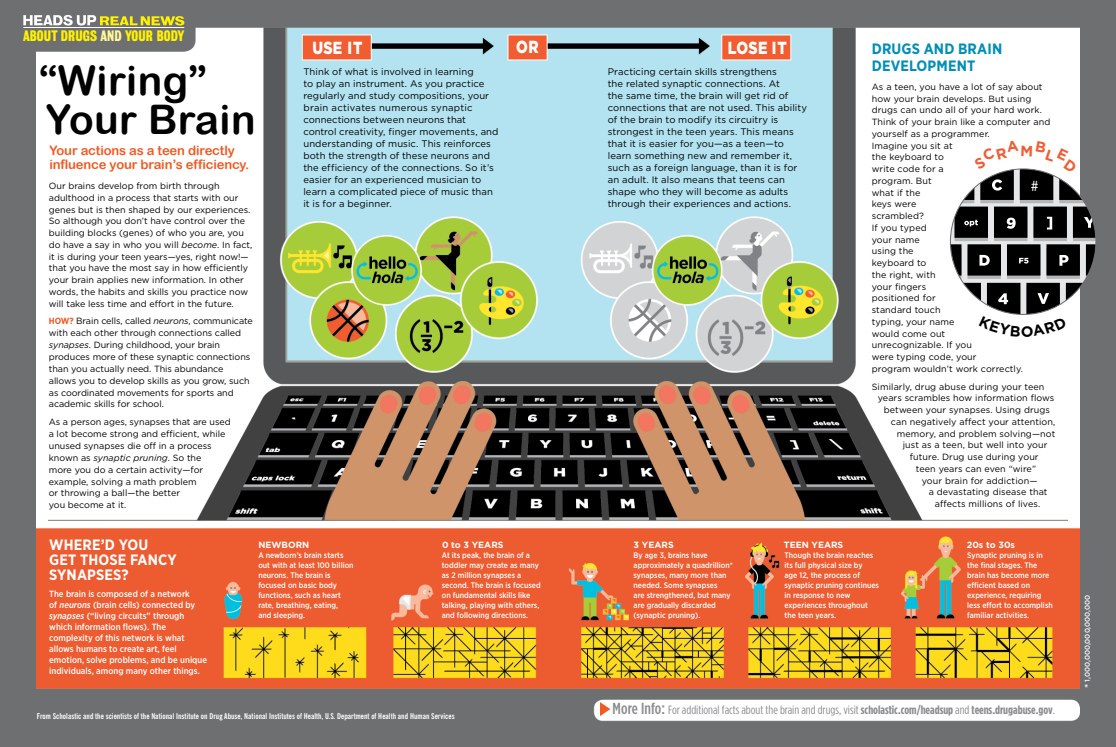
<style>
.page{position:relative;width:1116px;height:747px;background:#fff}
.page>*{position:absolute;margin:0;border:0;box-sizing:border-box;transform-origin:0 0}
.t1{font:40.8px/39.5px "Arial Rounded MT Bold";letter-spacing:.01em;color:#000}
.t2{font:900 17.5px "Gotham";letter-spacing:.03em;color:#fff;scale:.81 1}
.t3{font:900 15.6px "Gotham HTF";color:#fff}
.t4{font:700 15px/15px "Gotham Narrow";letter-spacing:.01em;color:#fff}
.t5{font:700 15px/17px "Gotham Narrow";letter-spacing:.01em;color:#008eb7}
.t6{font:13.8px "Bureau Grotesque Three Seven";letter-spacing:.005em;color:#fff200}
.t7{font:13px/14px "Arial Rounded MT Bold";letter-spacing:-.01em;color:#f15a22}
.t8{font:12px "Gotham Condensed";color:#8a8c8e;scale:1.08 1}
.t9{font:9.5px/12px "Gotham";letter-spacing:.01em;color:#000}
.t10{font:9px/11.8px "Gotham";color:#000}
.t11{font:500 9px/11px "Gotham Narrow";color:#fff}
.t12{font:700 9px "Gotham";color:#fff}
.t13{font:500 8px/10px "Gotham Narrow";color:#fff}
.t14{font:700 condensed 8px "News Gothic BT";letter-spacing:.005em;color:#fff}
.t15{font:500 7px "Gotham";color:#fff}
.s1{color:#fff799}
.s2{font-style:italic}
.s3{font-family:"Gotham Narrow";font-weight:700;color:#f15a22}
.s4{font-size:10px}
.s5{font-weight:500;font-size:16px}
.s6{font-weight:700}
</style>
<div class="page">
<img style="left:0;top:0;width:1116px;height:747px">
<hr style="left:23px;top:27px;width:161px;height:1px;background:#fff">
<svg style="left:23px;top:15px;width:161px;height:11px"></svg>
<svg style="left:600px;top:702px;width:10px;height:14px"></svg>
<svg style="left:227px;top:596px;width:11px;height:11px"></svg>
<svg style="left:407px;top:595px;width:11px;height:11px"></svg>
<svg style="left:581px;top:583px;width:11px;height:11px"></svg>
<svg style="left:753px;top:579px;width:10px;height:11px"></svg>
<svg style="left:922px;top:570px;width:11px;height:10px"></svg>
<svg style="left:283px;top:649px;width:11px;height:11px"></svg>
<svg style="left:458px;top:648px;width:10px;height:11px"></svg>
<svg style="left:645px;top:647px;width:11px;height:11px"></svg>
<svg style="left:809px;top:646px;width:11px;height:11px"></svg>
<svg style="left:973px;top:645px;width:11px;height:11px"></svg>
<svg style="left:404px;top:286px;width:11px;height:11px"></svg>
<svg style="left:707px;top:281px;width:11px;height:10px"></svg>
<svg style="left:945px;top:140px;width:152px;height:197px"></svg>
<h1 class="t6" style="left:23px;top:27px;width:163px">ABOUT DRUGS <span class="s1">AND</span> YOUR BODY</h1>
<h2 class="t1" style="left:39px;top:60px;width:218px">“Wiring”<br>Your Brain</h2>
<h3 class="t2" style="left:312px;top:35px;width:63px">USE IT</h3>
<h3 class="t2" style="left:516px;top:35px;width:29px">OR</h3>
<p class="t9" style="left:303px;top:65px;width:197px">Think of what is involved in learning<br>to play an instrument. As you practice regularly and study compositions, your brain activates numerous synaptic connections between neurons that control creativity, finger movements, and understanding of music. This reinforces both the strength of these neurons and the efficiency of the connections. So it’s easier for an experienced musician to learn a complicated piece of music than it is for a beginner.</p>
<h3 class="t2" style="left:728px;top:35px;width:74px">LOSE IT</h3>
<p class="t9" style="left:608px;top:65px;width:201px">Practicing certain skills strengthens<br>the related synaptic connections. At<br>the same time, the brain will get rid of connections that are not used. This ability of the brain to modify its circuitry is strongest in the teen years. This means that it is easier for you—as a teen—to learn something new and remember it, such as a foreign language, than it is for an adult. It also means that teens can shape who they will become as adults through their experiences and actions.</p>
<h3 class="t5" style="left:872px;top:40px;width:132px">DRUGS AND BRAIN<br>DEVELOPMENT</h3>
<p class="t10" style="left:872px;top:81px;width:180px">As a teen, you have a lot of say about how your brain develops. But using drugs can undo all of your hard work.<br>Think of your brain like a computer and yourself as a programmer.<br>Imagine you sit at<br>the keyboard to<br>write code for a<br>program. But<br>what if the<br>keys were<br>scrambled?<br>If you typed<br>your name<br>using the<br>keyboard to<br>the right, with<br>your fingers<br>positioned for<br>standard touch<br>typing, your name<br>would come out<br>unrecognizable. If you<br>were typing code, your<br>program wouldn’t work correctly.</p>
<h3 class="t7" style="left:49px;top:144px;width:201px">Your actions as a teen directly influence your brain’s efficiency.</h3>
<p class="t10" style="left:49px;top:180px;width:205px">Our brains develop from birth through adulthood in a process that starts with our genes but is then shaped by our experiences.<br>So although you don’t have control over the building blocks (genes) of who you are, you do have a say in who you will <span class="s2">become</span>. In fact, it is during your teen years—yes, right now!— that you have the most say in how efficiently your brain applies new information. In other words, the habits and skills you practice now will take less time and effort in the future.</p>
<h4 class="t10" style="left:49px;top:315px;width:205px"><span class="s3">HOW?</span> Brain cells, called <span class="s2">neurons</span>, communicate</h4>
<p class="t10" style="left:49px;top:327px;width:203px">with each other through connections called <span class="s2">synapses</span>. During childhood, your brain produces more of these synaptic connections than you actually need. This abundance allows you to develop skills as you grow, such as coordinated movements for sports and academic skills for school.</p>
<h3 class="t3" style="left:1031px;top:176px;width:9px">#</h3>
<p class="t10" style="left:872px;top:380px;width:174px">Similarly, drug abuse during your teen</p>
<p class="t10" style="left:878px;top:392px;width:178px">years scrambles how information flows</p>
<p class="t10" style="left:884px;top:404px;width:168px">between your synapses. Using drugs</p>
<p class="t10" style="left:891px;top:416px;width:166px">can negatively affect your attention,</p>
<p class="t10" style="left:897px;top:427px;width:160px">memory, and problem solving—not</p>
<p class="t10" style="left:903px;top:439px;width:146px">just as a teen, but well into your</p>
<p class="t10" style="left:910px;top:451px;width:130px">future. Drug use during your</p>
<p class="t10" style="left:916px;top:463px;width:122px">teen years can even “wire”</p>
<p class="t10" style="left:922px;top:474px;width:117px">your brain for addiction—</p>
<p class="t10" style="left:929px;top:486px;width:120px">a devastating disease that</p>
<p class="t10" style="left:935px;top:498px;width:107px">affects millions of lives.</p>
<p class="t10" style="left:49px;top:416px;width:183px">As a person ages, synapses that are used a lot become strong and efficient, while unused synapses die off in a process known as <span class="s2">synaptic pruning</span>. So the<br>more you do a certain activity—for example, solving a math problem<br>or throwing a ball—the better<br>you become at it.</p>
<h3 class="t4" style="left:49px;top:538px;width:129px">WHERE’D YOU<br>GET THOSE FANCY<br>SYNAPSES?</h3>
<h4 class="t12" style="left:258px;top:539px;width:53px">NEWBORN</h4>
<h4 class="t12" style="left:442px;top:539px;width:63px">0 TO 3 YEARS</h4>
<p class="t13" style="left:442px;top:551px;width:100px">At its peak, the brain of a toddler may create as many as 2 million synapses a second. The brain is focused on fundamental skills like talking, playing with others, and following directions.</p>
<h4 class="t12" style="left:967px;top:539px;width:50px">20S TO 30S</h4>
<p class="t13" style="left:967px;top:551px;width:87px">Synaptic pruning is in the final stages. The brain has become more efficient based on experience, requiring less effort to accomplish familiar activities.</p>
<h4 class="t12" style="left:634px;top:539px;width:42px">3 YEARS</h4>
<p class="t13" style="left:634px;top:551px;width:101px">By age 3, brains have approximately a quadrillion* synapses, many more than needed. Some synapses<br>are strengthened, but many are gradually discarded (synaptic pruning).</p>
<h4 class="t12" style="left:784px;top:539px;width:61px">TEEN YEARS</h4>
<p class="t13" style="left:785px;top:551px;width:96px">Though the brain reaches its full physical size by<br>age 12, the process of synaptic pruning continues in response to new experiences throughout the teen years.</p>
<p class="t13" style="left:258px;top:551px;width:97px">A newborn’s brain starts out with at least 100 billion neurons. The brain is focused on basic body functions, such as heart rate, breathing, eating,<br>and sleeping.</p>
<p class="t11" style="left:49px;top:589px;width:159px">The brain is composed of a network<br>of <span class="s2">neurons</span> (brain cells) connected by <span class="s2">synapses</span> (“living circuits” through which information flows). The complexity of this network is what allows humans to create art, feel emotion, solve problems, and be unique individuals, among many other things.</p>
<p class="t15" style="left:1083px;top:688px;width:95px;rotate:-90deg"><span class="s4">*</span> 1,000,000,000,000,000</p>
<p class="t8" style="left:613px;top:703px;width:411px"><span class="s5">More Info:</span> For additional facts about the brain and drugs, visit <span class="s6">scholastic.com/headsup</span> and <span class="s6">teens.drugabuse.gov</span>.</p>
<p class="t14" style="left:37px;top:711px;width:419px">From Scholastic and the scientists of the National Institute on Drug Abuse, National Institutes of Health, U.S. Department of Health and Human Services</p>
</div>
